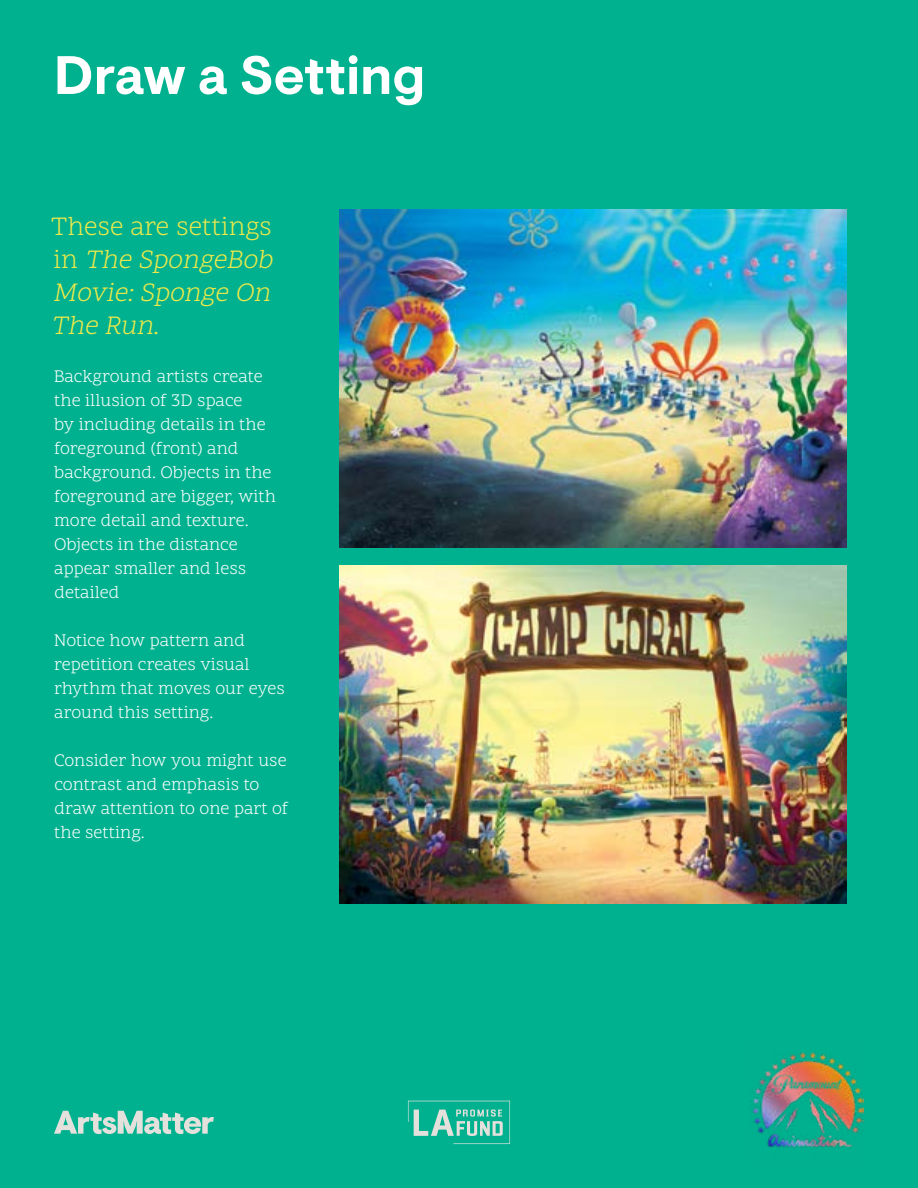
<style>
.page{position:relative;width:918px;height:1188px;background:#00b18f}
.page>*{position:absolute;margin:0;border:0;box-sizing:border-box;transform-origin:0 0}
.t1{font:700 54px "Visuelt";color:#fff}
.t2{font:italic 27px/33px "Scope One";color:#ede94a}
.t3{font:18px/24px "Scope One";color:#fff}
.s1{font-style:normal}
</style>
<div class="page">
<svg style="left:54px;top:1111px;width:160px;height:23px"></svg>
<svg style="left:408px;top:1101px;width:102px;height:43px"></svg>
<img style="left:751px;top:1052px;width:113px;height:96px">
<img style="left:340px;top:210px;width:506px;height:337px">
<img style="left:340px;top:566px;width:506px;height:337px">
<h1 class="t1" style="left:54px;top:43px;width:373px">Draw a Setting</h1>
<h2 class="t2" style="left:51px;top:212px;width:230px"><span class="s1">These are settings i n</span> The SpongeBob<br>Movie:Sponge On<br>The Run<span class="s1">.</span></h2>
<p class="t3" style="left:54px;top:366px;width:224px">Background artists create the illusion of 3D space<br>by including details in the foreground (front) and background. Objects in the foreground are bigger, with more detail and texture.<br>Objects in the distance appear smaller and less detailed</p>
<p class="t3" style="left:54px;top:630px;width:232px">Notice how pattern and repetition creates visual rhythm that moves our eyes around this setting.</p>
<p class="t3" style="left:54px;top:749px;width:236px">Consider how you might use contrast and emphasis to draw attention to one part of the setting.</p>
</div>
